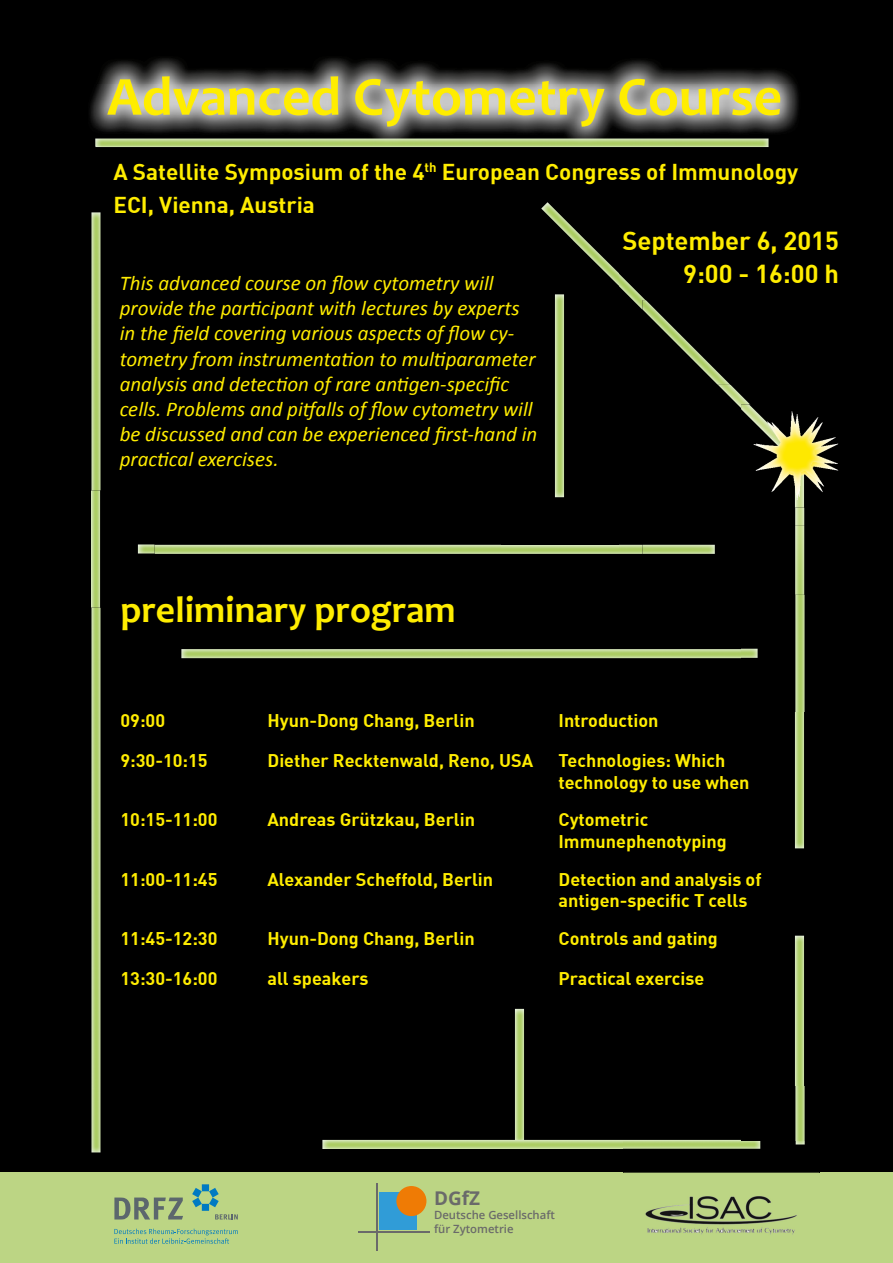
<style>
.page{position:relative;width:893px;height:1263px;background:#fff}
.page>*{position:absolute;margin:0;border:0;box-sizing:border-box;transform-origin:0 0}
.t1{font:700 55.5px "Candara";color:#ffed00}
.t2{font:700 37.5px "Candara";color:#ffed00}
.t3{font:700 25.5px/33px "DIN";color:#ffed00;text-align:right}
.t4{font:700 22.5px/33px "DIN";color:#ffed00}
.t5{font:italic 21px/25.2px "Calibri";color:#ffed00}
.t6{font:700 18.9px "Open Sans";color:#6a6a6a}
.t7{font:700 18px/21.6px "DIN";color:#ffed00}
.t8{font:600 11.4px/13.6px "Open Sans";color:#6a6a6a}
</style>
<div class="page">
<div style="left:0;top:0;width:893px;height:1172px;background:#000"></div>
<div style="left:461px;top:955px;width:117px;height:131px;background:#000"></div>
<div style="left:741px;top:611px;width:117px;height:271px;background:#000"></div>
<div style="left:42px;top:84px;width:780px;height:117px;background:#000"></div>
<img style="left:37px;top:159px;width:117px;height:1013px">
<div style="left:42px;top:159px;width:112px;height:42px;background:#000"></div>
<img style="left:84px;top:490px;width:558px;height:118px">
<img style="left:268px;top:1086px;width:473px;height:86px">
<img style="left:501px;top:490px;width:117px;height:61px">
<img style="left:127px;top:608px;width:614px;height:104px">
<img style="left:741px;top:608px;width:71px;height:104px">
<img style="left:127px;top:595px;width:27px;height:13px">
<img style="left:741px;top:902px;width:117px;height:270px">
<div style="left:741px;top:882px;width:117px;height:20px;background:#000"></div>
<img style="left:741px;top:1086px;width:74px;height:56px">
<div style="left:487px;top:149px;width:359px;height:341px;background:#000"></div>
<div style="left:487px;top:149px;width:335px;height:52px;background:#000"></div>
<img style="left:618px;top:490px;width:81px;height:17px">
<img style="left:487px;top:490px;width:14px;height:17px">
<div style="left:0;top:1172px;width:893px;height:91px;background:#bcd584"></div>
<img style="left:88px;top:57px;width:712px;height:89px">
<hr style="left:377px;top:1183px;width:1px;height:67px;background:#6a6a6a">
<hr style="left:358px;top:1231px;width:71px;height:1px;background:#6a6a6a">
<div style="left:379px;top:1192px;width:38px;height:38px;background:#309cd7"></div>
<div style="left:396px;top:1186px;width:30px;height:30px;background:#ef7b05;border-radius:50%"></div>
<img style="left:623px;top:1142px;width:196px;height:93px">
<div style="left:846px;top:300px;width:47px;height:311px;background:#000"></div>
<img style="left:768px;top:507px;width:90px;height:104px">
<img style="left:642px;top:507px;width:99px;height:104px">
<div style="left:741px;top:525px;width:27px;height:83px;background:#000"></div>
<div style="left:642px;top:300px;width:204px;height:190px;background:#000"></div>
<img style="left:699px;top:507px;width:69px;height:18px">
<img style="left:699px;top:385px;width:3px;height:122px">
<img style="left:879px;top:385px;width:1px;height:140px">
<div style="left:846px;top:385px;width:33px;height:140px;background:#000"></div>
<div style="left:702px;top:385px;width:144px;height:105px;background:#000"></div>
<img style="left:741px;top:404px;width:105px;height:103px">
<img style="left:702px;top:490px;width:66px;height:17px">
<svg style="left:114px;top:1228px;width:124px;height:16px"></svg>
<svg style="left:114px;top:1197px;width:69px;height:22px"></svg>
<svg style="left:192px;top:1184px;width:46px;height:35px"></svg>
<h1 class="t1" style="left:107px;top:62px;width:677px">Advanced Cytometry Course</h1>
<p class="t4" style="left:113px;top:154px;width:686px">A Satellite Symposium of the 4<sup>th</sup> European Congress of Immunology<br>ECI, Vienna, Austria</p>
<h3 class="t3" style="left:622px;top:223px;width:218px">September 6, 2015<br>9:00 - 16:00 h</h3>
<p class="t5" style="left:120px;top:270px;width:419px">This advanced course on flow cytometry will provide the participant with lectures by experts in the field covering various aspects of flow cy&shy;tometry from instrumentation to multiparameter analysis and detection of rare antigen-specific cells. Problems and pitfalls of flow cytometry will be discussed and can be experienced first-hand in practical exercises.</p>
<h2 class="t2" style="left:120px;top:586px;width:337px">preliminary program</h2>
<p class="t7" style="left:120px;top:709px;width:46px">09:00</p>
<p class="t7" style="left:267px;top:709px;width:209px">Hyun-Dong Chang, Berlin</p>
<p class="t7" style="left:558px;top:709px;width:101px">Introduction</p>
<p class="t7" style="left:120px;top:749px;width:89px">9:30-10:15</p>
<p class="t7" style="left:267px;top:749px;width:267px">Diether Recktenwald, Reno, USA</p>
<p class="t7" style="left:558px;top:749px;width:193px">Technologies: Which technology to use when</p>
<p class="t7" style="left:120px;top:808px;width:98px">10:15-11:00</p>
<p class="t7" style="left:267px;top:808px;width:209px">Andreas Grützkau, Berlin</p>
<p class="t7" style="left:558px;top:808px;width:170px">Cytometric<br>Immunephenotyping</p>
<p class="t7" style="left:120px;top:868px;width:98px">11:00-11:45</p>
<p class="t7" style="left:267px;top:868px;width:227px">Alexander Scheffold, Berlin</p>
<p class="t7" style="left:558px;top:868px;width:205px">Detection and analysis of antigen-specific T cells</p>
<p class="t7" style="left:120px;top:927px;width:98px">11:45-12:30</p>
<p class="t7" style="left:267px;top:927px;width:209px">Hyun-Dong Chang, Berlin</p>
<p class="t7" style="left:558px;top:927px;width:161px">Controls and gating</p>
<p class="t7" style="left:120px;top:967px;width:98px">13:30-16:00</p>
<p class="t7" style="left:267px;top:967px;width:102px">all speakers</p>
<p class="t7" style="left:558px;top:967px;width:147px">Practical exercise</p>
<p class="t6" style="left:434px;top:1185px;width:47px">DGfZ</p>
<p class="t8" style="left:434px;top:1208px;width:122px">Deutsche Gesellschaft für Zytometrie</p>
</div>
